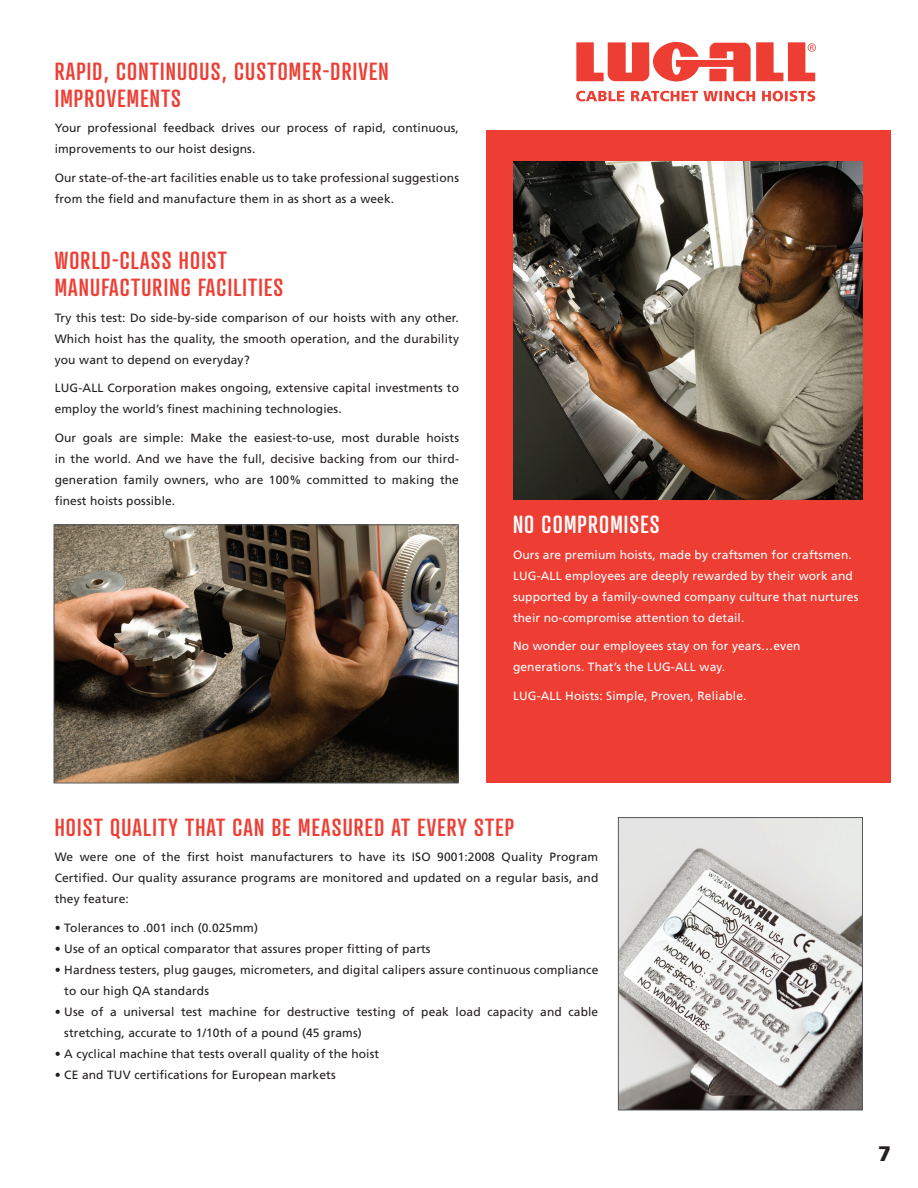
<style>
.page{position:relative;width:918px;height:1188px;background:#fff}
.page>*{position:absolute;margin:0;border:0;box-sizing:border-box;transform-origin:0 0}
.t1{font:500 24px "Atrament Std";letter-spacing:.05em;color:#ee3e34}
.t2{font:500 24px "Atrament Std";letter-spacing:.05em;color:#fff}
.t3{font:900 21px "Frutiger";color:#231f20}
.t4{font:12px/21px "Frutiger";letter-spacing:.01em;color:#231f20}
.t5{font:12px/21px "Frutiger";letter-spacing:.01em;color:#fff}
</style>
<div class="page">
<div style="left:486px;top:131px;width:405px;height:652px;background:#ee3e34"></div>
<img style="left:56px;top:526px;width:401px;height:255px">
<div style="left:54px;top:524px;width:405px;height:259px;border:1px solid #57585a"></div>
<img style="left:620px;top:819px;width:241px;height:289px">
<div style="left:618px;top:817px;width:245px;height:293px;border:1px solid #57585a"></div>
<img style="left:513px;top:161px;width:349px;height:338px">
<svg style="left:576px;top:42px;width:240px;height:39px"></svg>
<svg style="left:576px;top:91px;width:239px;height:10px"></svg>
<h1 class="t1" style="left:55px;top:55px;width:84px">RAPID, CONTINUOUS</h1>
<h1 class="t1" style="left:222px;top:55px;width:35px">, CUSTO</h1>
<h1 class="t1" style="left:289px;top:55px;width:53px">MER-DRIVEN</h1>
<h1 class="t1" style="left:55px;top:82px;width:41px">IMPROVE</h1>
<h1 class="t1" style="left:127px;top:82px;width:25px">MENTS</h1>
<p class="t4" style="left:55px;top:118px;width:406px">Your professional feedback drives our process of rapid, continuous, improvements to our hoist designs.</p>
<p class="t4" style="left:55px;top:167px;width:406px">Our state-of-the-art facilities enable us to take professional suggestions from the field and manufacture them in as short as a week.</p>
<h1 class="t1" style="left:55px;top:245px;width:12px">WORLD</h1>
<h1 class="t1" style="left:112px;top:245px;width:30px">-CLASS</h1>
<h1 class="t1" style="left:179px;top:245px;width:11px">HOIST</h1>
<h1 class="t1" style="left:55px;top:272px;width:25px">MANUFA</h1>
<h1 class="t1" style="left:120px;top:272px;width:22px">CTURING</h1>
<h1 class="t1" style="left:198px;top:272px;width:39px">FACILITIES</h1>
<p class="t4" style="left:55px;top:307px;width:406px;text-align:justify">Try this test: Do side-by-side comparison of our hoists with any other.<br>Which hoist has the quality, the smooth operation, and the durability you want to depend on everyday?</p>
<p class="t4" style="left:55px;top:378px;width:406px">LUG-ALL Corporation makes ongoing, extensive capital investments to employ the world’s finest machining technologies.</p>
<p class="t4" style="left:55px;top:427px;width:406px;text-align:justify">Our goals are simple: Make the easiest-to-use, most durable hoists in the world. And we have the full, decisive backing from our third&shy;generation family owners, who are 100% committed to making the finest hoists possible.</p>
<h1 class="t2" style="left:513px;top:509px;width:121px">NO COMPROMISES</h1>
<p class="t5" style="left:513px;top:544px;width:347px">Ours are premium hoists, made by craftsmen for craftsmen.<br>LUG-ALL employees are deeply rewarded by their work and supported by a family-owned company culture that nurtures their no-compromise attention to detail.</p>
<p class="t5" style="left:513px;top:636px;width:289px">No wonder our employees stay on for years…even generations. That’s the LUG-ALL way.</p>
<p class="t5" style="left:513px;top:685px;width:235px">LUG-ALL Hoists: Simple, Proven, Reliable.</p>
<h1 class="t1" style="left:55px;top:811px;width:11px">HOIST</h1>
<h1 class="t1" style="left:110px;top:811px;width:22px">QUALITY</h1>
<h1 class="t1" style="left:185px;top:811px;width:11px">THAT</h1>
<h1 class="t1" style="left:232px;top:811px;width:91px">CAN BE MEASURED</h1>
<h1 class="t1" style="left:392px;top:811px;width:37px">AT EVERY</h1>
<h1 class="t1" style="left:474px;top:811px;width:41px">STE P</h1>
<p class="t4" style="left:55px;top:847px;width:545px;text-align:justify">We were one of the first hoist manufacturers to have its ISO 9001:2008 Quality Program Certified. Our quality assurance programs are monitored and updated on a regular basis, and they feature:</p>
<p class="t4" style="left:55px;top:917px;width:205px">• Tolerances to .001 inch (0.025mm)</p>
<p class="t4" style="left:55px;top:938px;width:377px">• Use of an optical comparator that assures proper fitting of parts</p>
<p class="t4" style="left:64px;top:959px;width:536px;text-indent:-10px">• Hardness testers, plug gauges, micrometers, and digital calipers assure continuous compliance to our high QA standards</p>
<p class="t4" style="left:64px;top:1001px;width:535px;text-indent:-10px">• Use of a universal test machine for destructive testing of peak load capacity and cable stretching, accurate to 1/10th of a pound (45 grams)</p>
<p class="t4" style="left:55px;top:1043px;width:326px">• A cyclical machine that tests overall quality of the hoist</p>
<p class="t4" style="left:55px;top:1064px;width:282px">• CE and TUV certifications for European markets</p>
<h2 class="t3" style="left:878px;top:1141px;width:14px">7</h2>
</div>
